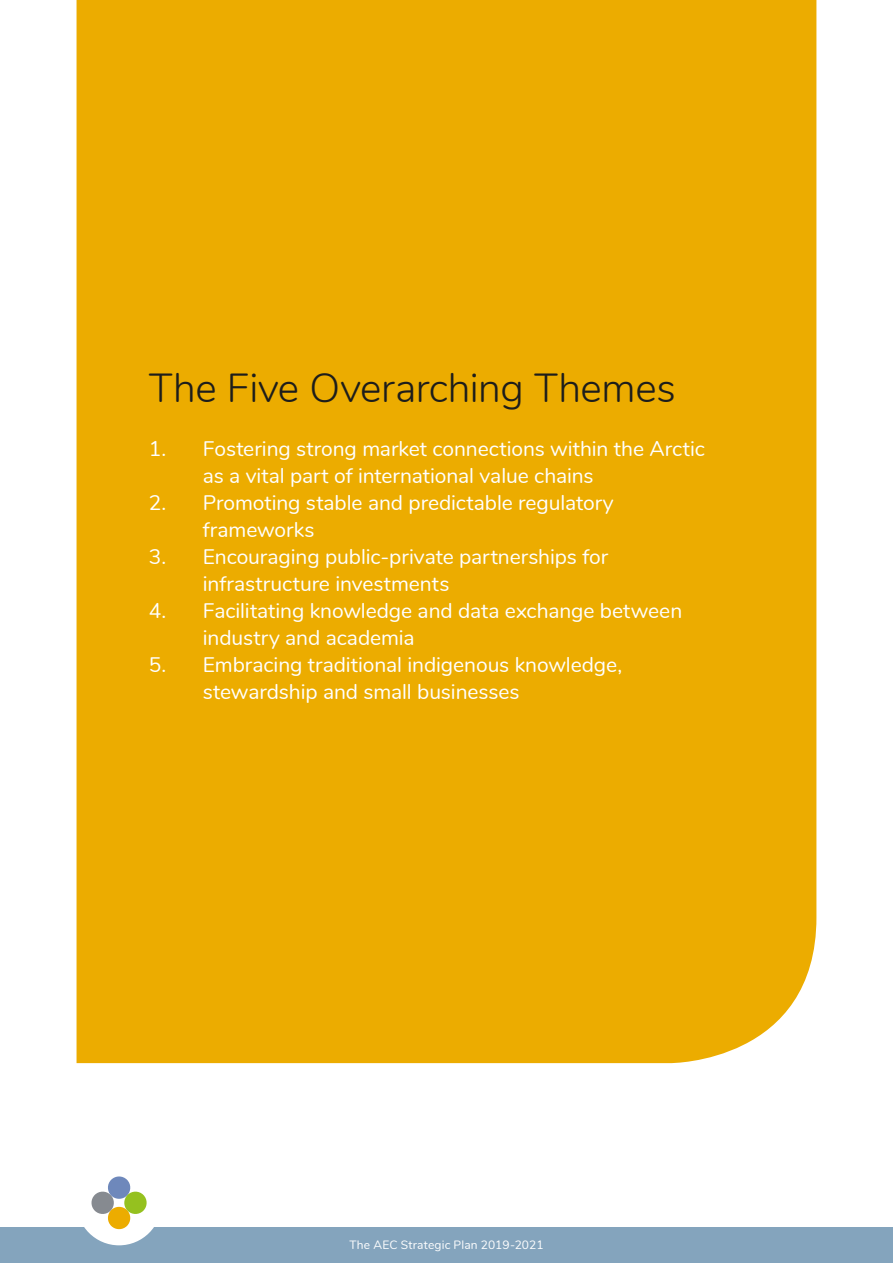
<style>
.page{position:relative;width:893px;height:1263px;background:#fff}
.page>*{position:absolute;margin:0;border:0;box-sizing:border-box;transform-origin:0 0}
.Main_Nunito_21{font:300 40.5px "Nunito";letter-spacing:-.01em;color:#1d1d1b}
.Info_Headline{font:21px/27px "Nunito";letter-spacing:-.005em;color:#fff}
.t1{font:12px "Nunito";letter-spacing:.015em;color:#fff}
</style>
<div class="page">
<div style="left:0;top:1227px;width:893px;height:36px;background:#84a4bd"></div>
<div style="left:77px;top:1160px;width:85px;height:85px;background:#fff;border-radius:50%"></div>
<svg style="left:91px;top:1176px;width:56px;height:54px"></svg>
<div style="left:77px;top:0;width:739px;height:1063px;background:#ecac00"></div>
<p class="Main_Nunito_21" style="left:149px;top:358px;width:528px">The Five Overarching Themes</p>
<p class="Info_Headline" style="left:203px;top:434px;width:504px;text-indent:-54px">1. Fostering strong market connections within the Arctic as a vital part of international value chains</p>
<p class="Info_Headline" style="left:203px;top:488px;width:412px;text-indent:-54px">2. Promoting stable and predictable regulatory frameworks</p>
<p class="Info_Headline" style="left:203px;top:542px;width:407px;text-indent:-54px">3. Encouraging public-private partnerships for infrastructure investments</p>
<p class="Info_Headline" style="left:203px;top:596px;width:481px;text-indent:-54px">4. Facilitating knowledge and data exchange between industry and academia</p>
<p class="Info_Headline" style="left:203px;top:650px;width:421px;text-indent:-54px">5. Embracing traditional indigenous knowledge, stewardship and small businesses</p>
<p class="t1" style="left:349px;top:1236px;width:196px">The AEC Strategic Plan 2019-2021</p>
</div>
